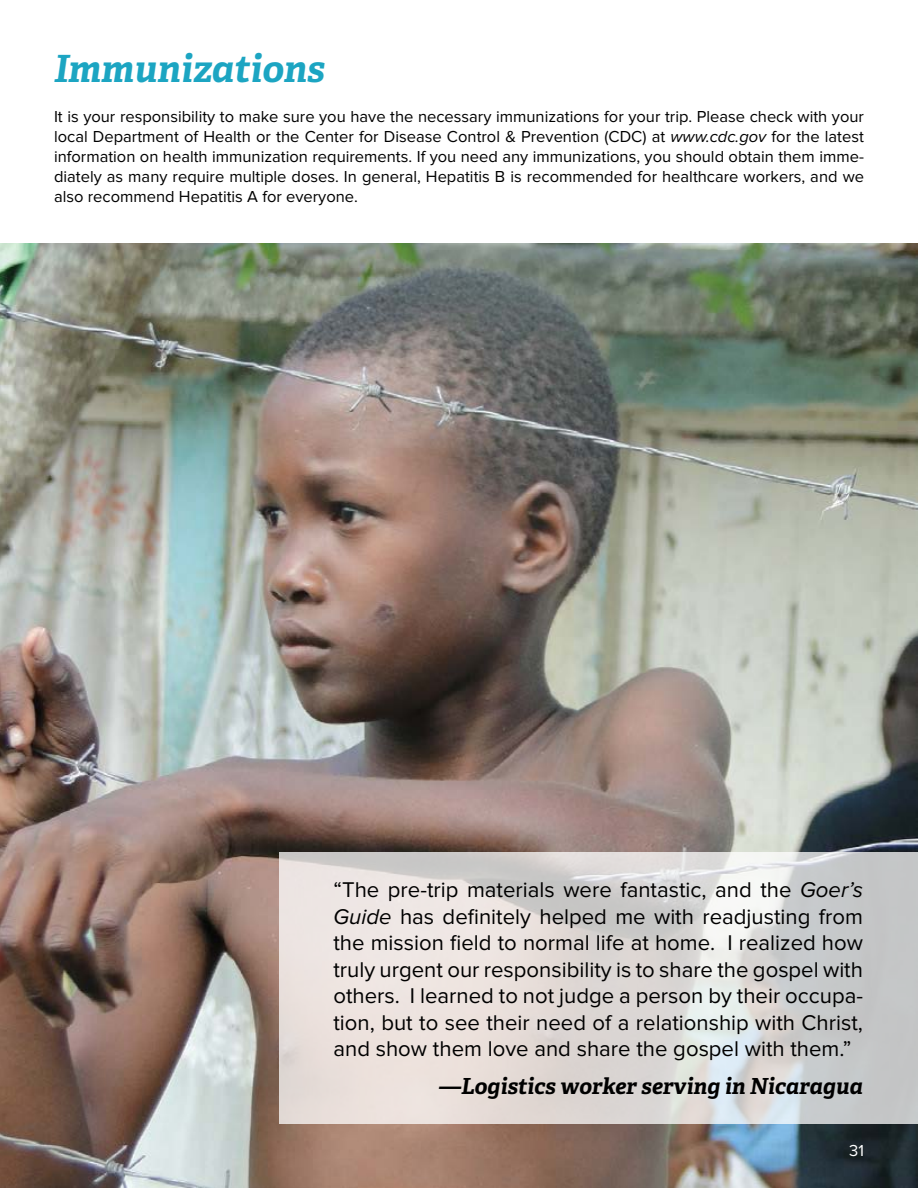
<style>
.page{position:relative;width:918px;height:1188px;background:#fff}
.page>*{position:absolute;margin:0;border:0;box-sizing:border-box;transform-origin:0 0}
.t1{font:italic 700 37.5px "Adelle Basic";color:#1ca5c2}
.t2{font:22.2px/26.5px "Proxima Nova";color:#000;text-align:justify}
.t3{font:italic 700 22.2px "Adelle Basic";color:#000}
.t4{font:16.5px/19.8px "Proxima Nova";color:#000;text-align:justify}
.t5{font:16.5px "Proxima Nova";color:#fff}
.s1{font-style:italic}
</style>
<div class="page">
<img style="left:0;top:243px;width:918px;height:945px">
<svg style="left:279px;top:853px;width:639px;height:271px;background:#dcd8d6"></svg>
<h1 class="t1" style="left:54px;top:45px;width:272px">Immunizations</h1>
<p class="t4" style="left:54px;top:108px;width:812px">It is your responsibility to make sure you have the necessary immunizations for your trip. Please check with your local Department of Health or the Center for Disease Control &amp; Prevention (CDC) at <span class="s1">www.cdc.gov</span> for the latest information on health immunization requirements. If you need any immunizations, you should obtain them imme&shy;diately as many require multiple doses. In general, Hepatitis B is recommended for healthcare workers, and we also recommend Hepatitis A for everyone.</p>
<p class="t2" style="left:333px;top:877px;width:531px">“The pre-trip materials were fantastic, and the <span class="s1">Goer’s Guide</span> has definitely helped me with readjusting from the mission field to normal life at home. I realized how truly urgent our responsibility is to share the gospel with others. I learned to not judge a person by their occupa&shy;tion, but to see their need of a relationship with Christ, and show them love and share the gospel with them.”</p>
<h2 class="t3" style="left:439px;top:1072px;width:426px">—Logistics worker serving in Nicaragua</h2>
<p class="t5" style="left:849px;top:1143px;width:16px">31</p>
</div>
